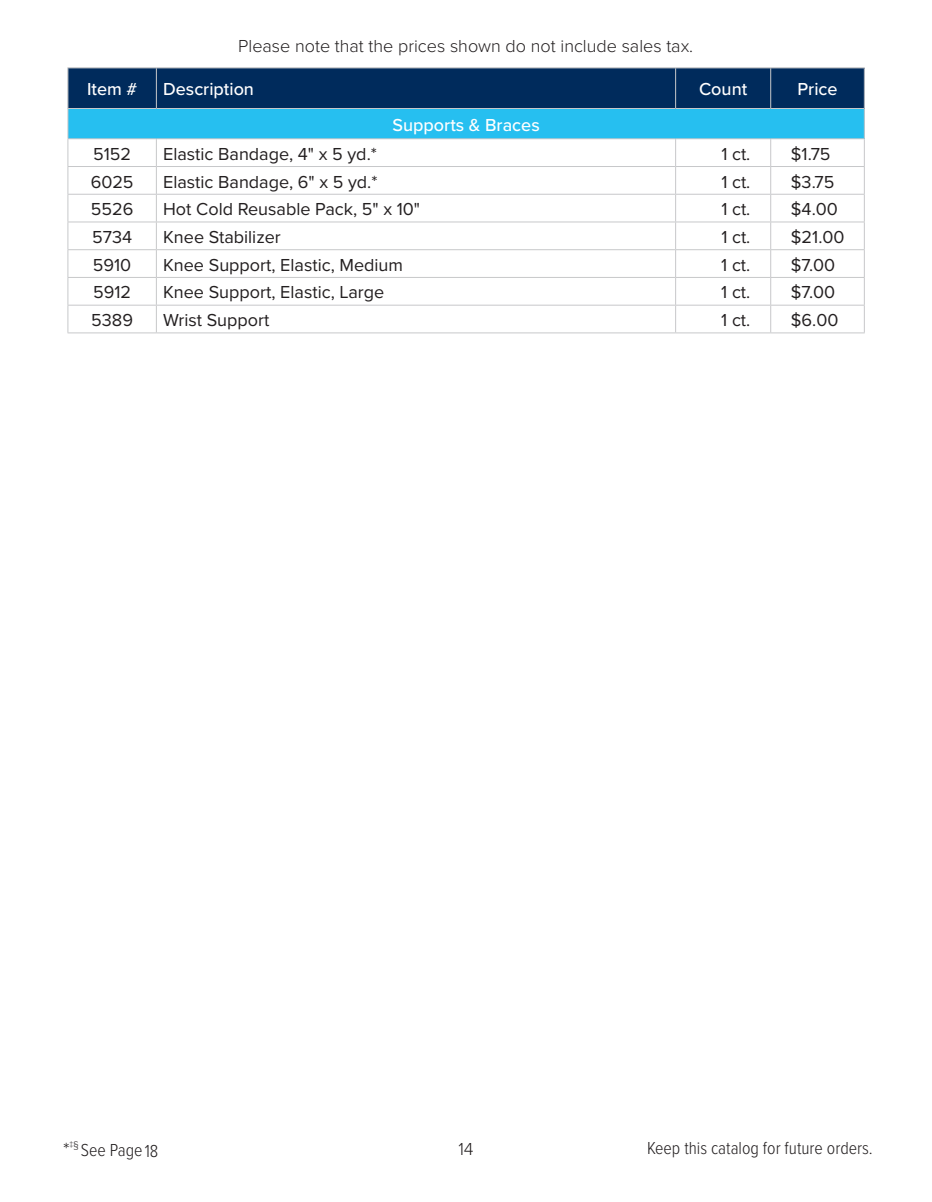
<style>
.page{position:relative;width:932px;height:1202px;background:#fff}
.page>*{position:absolute;margin:0;border:0;box-sizing:border-box;transform-origin:0 0}
.t1{font:18px "Proxima Nova";color:#231f20}
.t2{font:300 18px "Proxima Nova";color:#231f20}
.t3{font:300 18px "Proxima Nova Cond";color:#231f20}
.t4{font:500 18px "Proxima Nova";color:#fff}
.s1{font-family:"Proxima Nova";font-size:19.5px}
</style>
<div class="page">
<div style="left:68px;top:68px;width:88px;height:40px;background:#002b5c"></div>
<div style="left:156px;top:68px;width:519px;height:40px;background:#002b5c"></div>
<div style="left:675px;top:68px;width:95px;height:40px;background:#002b5c"></div>
<div style="left:770px;top:68px;width:94px;height:40px;background:#002b5c"></div>
<hr style="left:156px;top:68px;width:1px;height:40px;background:#c7c8ca">
<hr style="left:675px;top:68px;width:1px;height:40px;background:#c7c8ca">
<hr style="left:770px;top:68px;width:1px;height:40px;background:#c7c8ca">
<hr style="left:68px;top:68px;width:88px;height:1px;background:#c7c8ca">
<hr style="left:68px;top:68px;width:1px;height:40px;background:#c7c8ca">
<hr style="left:156px;top:68px;width:519px;height:1px;background:#c7c8ca">
<hr style="left:675px;top:68px;width:95px;height:1px;background:#c7c8ca">
<hr style="left:770px;top:68px;width:94px;height:1px;background:#c7c8ca">
<hr style="left:864px;top:68px;width:1px;height:40px;background:#c7c8ca">
<hr style="left:68px;top:108px;width:88px;height:1px;background:#c7c8ca">
<hr style="left:156px;top:108px;width:519px;height:1px;background:#c7c8ca">
<hr style="left:675px;top:108px;width:95px;height:1px;background:#c7c8ca">
<hr style="left:770px;top:108px;width:94px;height:1px;background:#c7c8ca">
<div style="left:68px;top:109px;width:796px;height:30px;background:#26bff0"></div>
<hr style="left:68px;top:138px;width:88px;height:1px;background:#c7c8ca">
<hr style="left:156px;top:138px;width:519px;height:1px;background:#c7c8ca">
<hr style="left:675px;top:138px;width:95px;height:1px;background:#c7c8ca">
<hr style="left:770px;top:138px;width:94px;height:1px;background:#c7c8ca">
<hr style="left:68px;top:166px;width:88px;height:1px;background:#c7c8ca">
<hr style="left:156px;top:166px;width:519px;height:1px;background:#c7c8ca">
<hr style="left:675px;top:166px;width:95px;height:1px;background:#c7c8ca">
<hr style="left:770px;top:166px;width:94px;height:1px;background:#c7c8ca">
<hr style="left:68px;top:194px;width:88px;height:1px;background:#c7c8ca">
<hr style="left:156px;top:194px;width:519px;height:1px;background:#c7c8ca">
<hr style="left:675px;top:194px;width:95px;height:1px;background:#c7c8ca">
<hr style="left:770px;top:194px;width:94px;height:1px;background:#c7c8ca">
<hr style="left:68px;top:222px;width:88px;height:1px;background:#c7c8ca">
<hr style="left:156px;top:222px;width:519px;height:1px;background:#c7c8ca">
<hr style="left:675px;top:222px;width:95px;height:1px;background:#c7c8ca">
<hr style="left:770px;top:222px;width:94px;height:1px;background:#c7c8ca">
<hr style="left:68px;top:249px;width:88px;height:1px;background:#c7c8ca">
<hr style="left:156px;top:249px;width:519px;height:1px;background:#c7c8ca">
<hr style="left:675px;top:249px;width:95px;height:1px;background:#c7c8ca">
<hr style="left:770px;top:249px;width:94px;height:1px;background:#c7c8ca">
<hr style="left:68px;top:277px;width:88px;height:1px;background:#c7c8ca">
<hr style="left:156px;top:277px;width:519px;height:1px;background:#c7c8ca">
<hr style="left:675px;top:277px;width:95px;height:1px;background:#c7c8ca">
<hr style="left:770px;top:277px;width:94px;height:1px;background:#c7c8ca">
<hr style="left:68px;top:305px;width:88px;height:1px;background:#c7c8ca">
<svg style="left:68px;top:109px;width:1px;height:223px"></svg>
<hr style="left:156px;top:305px;width:519px;height:1px;background:#c7c8ca">
<svg style="left:156px;top:139px;width:1px;height:193px"></svg>
<hr style="left:675px;top:305px;width:95px;height:1px;background:#c7c8ca">
<svg style="left:675px;top:139px;width:1px;height:193px"></svg>
<hr style="left:770px;top:305px;width:94px;height:1px;background:#c7c8ca">
<svg style="left:770px;top:139px;width:1px;height:193px"></svg>
<svg style="left:864px;top:109px;width:1px;height:223px"></svg>
<hr style="left:68px;top:332px;width:88px;height:1px;background:#c7c8ca">
<hr style="left:156px;top:332px;width:519px;height:1px;background:#c7c8ca">
<hr style="left:675px;top:332px;width:95px;height:1px;background:#c7c8ca">
<hr style="left:770px;top:332px;width:94px;height:1px;background:#c7c8ca">
<p class="t2" style="left:238px;top:32px;width:456px">Please note that the prices shown do not include sales tax.</p>
<p class="t4" style="left:87px;top:76px;width:52px">Item #</p>
<p class="t4" style="left:163px;top:76px;width:92px">Description</p>
<p class="t4" style="left:699px;top:76px;width:50px">Count</p>
<p class="t4" style="left:797px;top:76px;width:42px">Price</p>
<p class="t4" style="left:392px;top:111px;width:149px">Supports &amp; Braces</p>
<p class="t1" style="left:93px;top:140px;width:39px">5152</p>
<p class="t1" style="left:163px;top:140px;width:215px">Elastic Bandage, 4" x 5 yd.*</p>
<p class="t1" style="left:721px;top:140px;width:31px">1 ct.</p>
<p class="t1" style="left:791px;top:140px;width:41px">$1.75</p>
<p class="t1" style="left:91px;top:168px;width:44px">6025</p>
<p class="t1" style="left:163px;top:168px;width:216px">Elastic Bandage, 6" x 5 yd.*</p>
<p class="t1" style="left:721px;top:168px;width:31px">1 ct.</p>
<p class="t1" style="left:791px;top:168px;width:45px">$3.75</p>
<p class="t1" style="left:91px;top:196px;width:44px">5526</p>
<p class="t1" style="left:163px;top:196px;width:258px">Hot Cold Reusable Pack, 5" x 10"</p>
<p class="t1" style="left:721px;top:196px;width:31px">1 ct.</p>
<p class="t1" style="left:791px;top:196px;width:48px">$4.00</p>
<p class="t1" style="left:92px;top:223px;width:41px">5734</p>
<p class="t1" style="left:163px;top:223px;width:119px">Knee Stabilizer</p>
<p class="t1" style="left:721px;top:223px;width:31px">1 ct.</p>
<p class="t1" style="left:791px;top:223px;width:55px">$21.00</p>
<p class="t1" style="left:93px;top:251px;width:40px">5910</p>
<p class="t1" style="left:163px;top:251px;width:241px">Knee Support, Elastic, Medium</p>
<p class="t1" style="left:721px;top:251px;width:31px">1 ct.</p>
<p class="t1" style="left:791px;top:251px;width:46px">$7.00</p>
<p class="t1" style="left:93px;top:279px;width:39px">5912</p>
<p class="t1" style="left:163px;top:279px;width:223px">Knee Support, Elastic, Large</p>
<p class="t1" style="left:721px;top:279px;width:31px">1 ct.</p>
<p class="t1" style="left:791px;top:279px;width:46px">$7.00</p>
<p class="t1" style="left:91px;top:307px;width:43px">5389</p>
<p class="t1" style="left:163px;top:307px;width:108px">Wrist Support</p>
<p class="t1" style="left:721px;top:307px;width:31px">1 ct.</p>
<p class="t1" style="left:791px;top:307px;width:49px">$6.00</p>
<p class="t3" style="left:63px;top:1137px;width:97px"><span class="s1">*</span><sup>‡§</sup> See Page 18</p>
<p class="t2" style="left:458px;top:1135px;width:17px">14</p>
<p class="t3" style="left:647px;top:1135px;width:227px">Keep this catalog for future orders.</p>
</div>
